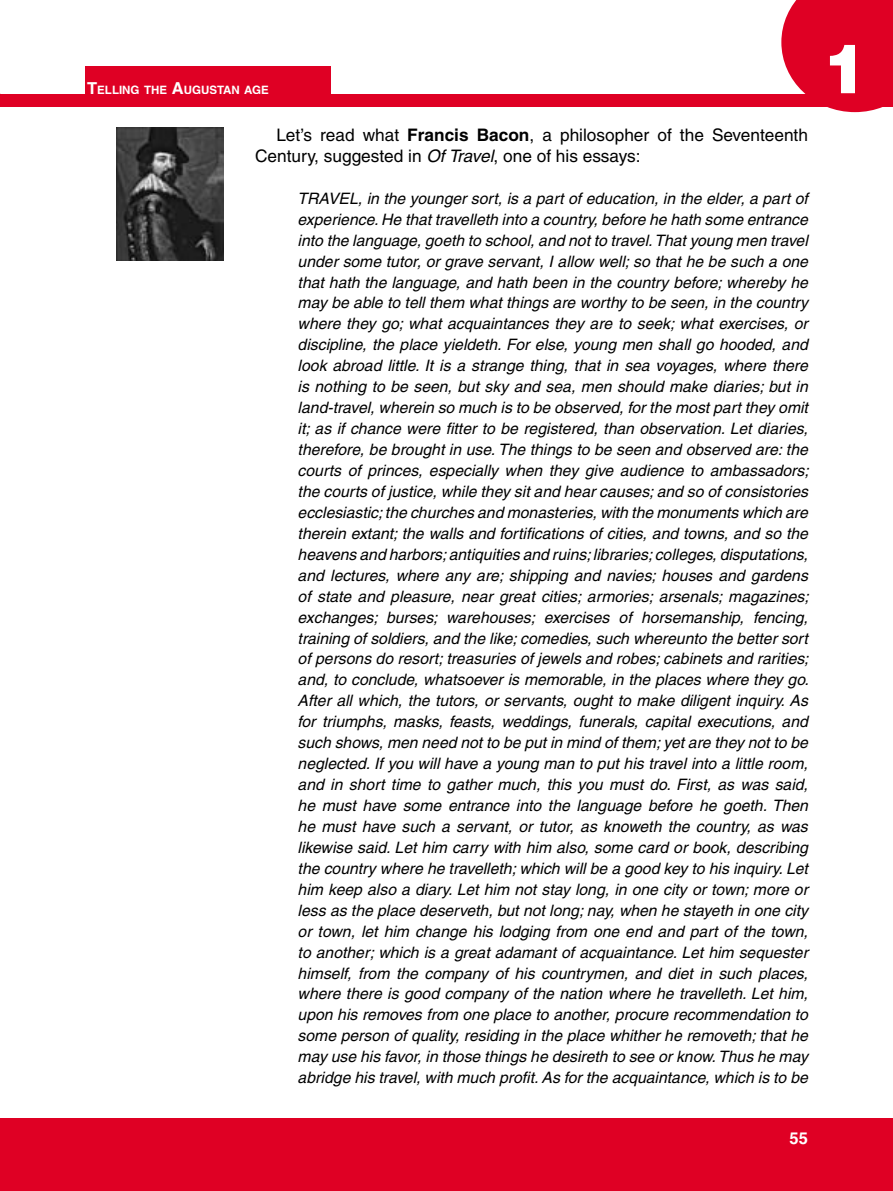
<style>
.page{position:relative;width:893px;height:1191px;background:#fff}
.page>*{position:absolute;margin:0;border:0;box-sizing:border-box;transform-origin:0 0}
.t1{font:900 67.5px "Helvetica";color:#fff}
.t2{font:17.25px/20.9px "Helvetica";color:#000}
.t3{font:700 16.5px "Helvetica";color:#fff}
.t4{font:italic 15.75px/21px "Helvetica";color:#000;text-align:justify}
.t5{font:700 11.55px "Helvetica";color:#fff}
.s1{font-size:16.5px}
.s2{font-weight:700}
.s3{font-style:italic}
</style>
<div class="page">
<div style="left:0;top:1118px;width:893px;height:73px;background:#df0024"></div>
<div style="left:85px;top:66px;width:246px;height:30px;background:#df0024"></div>
<div style="left:0;top:94px;width:893px;height:12px;background:#df0024"></div>
<svg style="left:781px;top:0;width:112px;height:112px"></svg>
<div style="left:823px;top:38px;width:69px;height:68px;background:#df0024"></div>
<img style="left:117px;top:128px;width:106px;height:132px">
<p class="t5" style="left:87px;top:83px;width:183px"><span class="s1">T</span>ELLING THE <span class="s1">A</span>UGUSTAN AGE</p>
<p class="t2" style="left:255px;top:124px;width:554px;text-indent:21px">Let’s read what <span class="s2">Francis Bacon</span>, a philosopher of the Seventeenth<br>Century, suggested in <span class="s3">Of Travel</span>, one of his essays:</p>
<p class="t4" style="left:298px;top:188px;width:513px">TRAVEL, in the younger sort, is a part of education, in the elder, a part of experience. He that travelleth into a country, before he hath some entrance into the language, goeth to school, and not to travel. That young men travel under some tutor, or grave servant, I allow well; so that he be such a one that hath the language, and hath been in the country before; whereby he may be able to tell them what things are worthy to be seen, in the country where they go; what acquaintances they are to seek; what exercises, or discipline, the place yieldeth. For else, young men shall go hooded, and look abroad little. It is a strange thing, that in sea voyages, where there is nothing to be seen, but sky and sea, men should make diaries; but in land-travel, wherein so much is to be observed, for the most part they omit it; as if chance were fitter to be registered, than observation. Let diaries, therefore, be brought in use. The things to be seen and observed are: the courts of princes, especially when they give audience to ambassadors; the courts of justice, while they sit and hear causes; and so of consistories ecclesiastic; the churches and monasteries, with the monuments which are therein extant; the walls and fortifications of cities, and towns, and so the heavens and harbors; antiquities and ruins; libraries; colleges, disputations, and lectures, where any are; shipping and navies; houses and gardens of state and pleasure, near great cities; armories; arsenals; magazines; exchanges; burses; warehouses; exercises of horsemanship, fencing, training of soldiers, and the like; comedies, such whereunto the better sort of persons do resort; treasuries of jewels and robes; cabinets and rarities; and, to conclude, whatsoever is memorable, in the places where they go.<br>After all which, the tutors, or servants, ought to make diligent inquiry. As for triumphs, masks, feasts, weddings, funerals, capital executions, and such shows, men need not to be put in mind of them; yet are they not to be neglected. If you will have a young man to put his travel into a little room, and in short time to gather much, this you must do. First, as was said, he must have some entrance into the language before he goeth. Then he must have such a servant, or tutor, as knoweth the country, as was likewise said. Let him carry with him also, some card or book, describing the country where he travelleth; which will be a good key to his inquiry. Let him keep also a diary. Let him not stay long, in one city or town; more or less as the place deserveth, but not long; nay, when he stayeth in one city or town, let him change his lodging from one end and part of the town, to another; which is a great adamant of acquaintance. Let him sequester himself, from the company of his countrymen, and diet in such places, where there is good company of the nation where he travelleth. Let him, upon his removes from one place to another, procure recommendation to some person of quality, residing in the place whither he removeth; that he may use his favor, in those things he desireth to see or know. Thus he may abridge his travel, with much profit. As for the acquaintance, which is to be</p>
<p class="t3" style="left:790px;top:1128px;width:20px">55</p>
<h1 class="t1" style="left:823px;top:25px;width:47px">1</h1>
</div>
